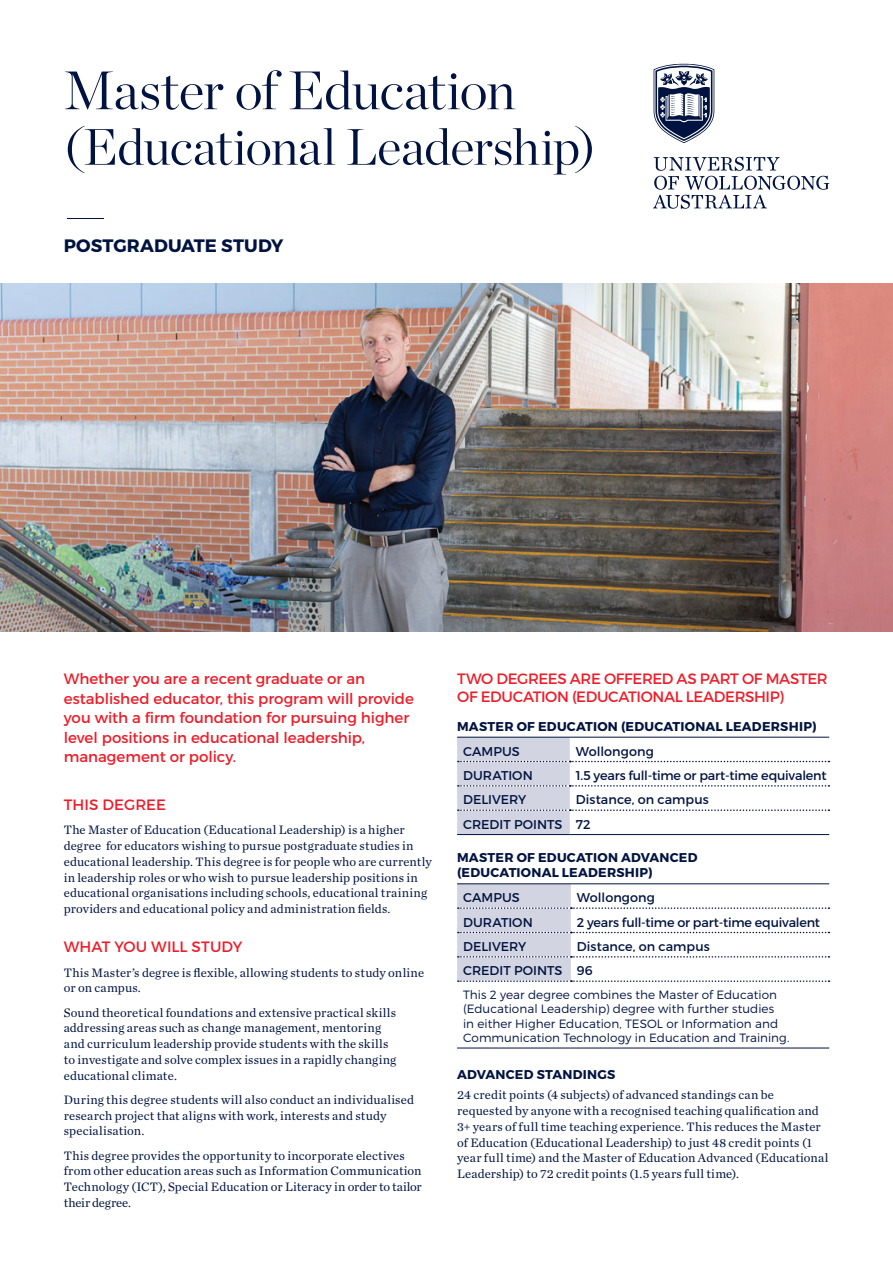
<style>
.page{position:relative;width:893px;height:1263px;background:#fff}
.page>*{position:absolute;margin:0;border:0;box-sizing:border-box;transform-origin:0 0}
.t1{font:300 54px "Chronicle Display";letter-spacing:-.015em;color:#001340}
.t2{font:300 51px "Chronicle Display";letter-spacing:-.015em;color:#001340}
.t3{font:700 18px "Montserrat";color:#001340}
.t4{font:15px/19.5px "Montserrat";letter-spacing:-.005em;color:#ee1c28}
.t5{font:15px/18px "Montserrat";letter-spacing:-.025em;color:#ee1c28}
.t6{font:12.75px/15.8px "Chronicle Text G1";letter-spacing:.01em;color:#001340}
.t7{font:12.75px/24.3px "Montserrat";color:#001340}
.t8{font:700 12.75px/15.8px "Montserrat";letter-spacing:.02em;color:#001340}
.t9{font:12.75px "Montserrat";letter-spacing:-.02em;color:#001340}
.t10{font:300 12px/14.4px "Montserrat";letter-spacing:.005em;color:#001340}
</style>
<div class="page">
<img style="left:0;top:283px;width:893px;height:348px">
<hr style="left:457px;top:834px;width:113px;height:1px;background:#001340">
<hr style="left:570px;top:834px;width:259px;height:1px;background:#001340">
<svg style="left:457px;top:737px;width:372px;height:97px"></svg>
<hr style="left:457px;top:883px;width:114px;height:1px;background:#001340">
<hr style="left:571px;top:883px;width:258px;height:1px;background:#001340">
<hr style="left:457px;top:1048px;width:114px;height:1px;background:#001340">
<hr style="left:571px;top:1048px;width:258px;height:1px;background:#001340">
<svg style="left:457px;top:884px;width:372px;height:98px"></svg>
<svg style="left:653px;top:157px;width:176px;height:52px"></svg>
<svg style="left:654px;top:64px;width:60px;height:79px"></svg>
<h1 class="t1" style="left:64px;top:49px;width:453px">Master of Education</h1>
<h2 class="t2" style="left:64px;top:108px;width:534px">(Educational Leadership)</h2>
<h1 class="t1" style="left:64px;top:172px;width:44px">—</h1>
<h3 class="t3" style="left:64px;top:235px;width:221px">POSTGRADUATE STUDY</h3>
<p class="t4" style="left:64px;top:669px;width:352px">Whether you are a recent graduate or an established educator, this program will provide you with a firm foundation for pursuing higher level positions in educational leadership, management or policy.</p>
<p class="t4" style="left:64px;top:795px;width:104px">THIS DEGREE</p>
<p class="t6" style="left:64px;top:821px;width:370px">The Master of Education (Educational Leadership) is a higher degree for educators wishing to pursue postgraduate studies in educational leadership. This degree is for people who are currently in leadership roles or who wish to pursue leadership positions in educational organisations including schools, educational training providers and educational policy and administration fields.</p>
<p class="t4" style="left:64px;top:937px;width:180px">WHAT YOU WILL STUDY</p>
<p class="t6" style="left:64px;top:964px;width:362px">This Master’s degree is flexible, allowing students to study online or on campus.</p>
<p class="t6" style="left:64px;top:1004px;width:334px">Sound theoretical foundations and extensive practical skills addressing areas such as change management, mentoring and curriculum leadership provide students with the skills to investigate and solve complex issues in a rapidly changing educational climate.</p>
<p class="t6" style="left:64px;top:1091px;width:352px">During this degree students will also conduct an individualised research project that aligns with work, interests and study specialisation.</p>
<p class="t6" style="left:64px;top:1147px;width:360px">This degree provides the opportunity to incorporate electives from other education areas such as Information Communication Technology (ICT), Special Education or Literacy in order to tailor their degree.</p>
<p class="t5" style="left:457px;top:670px;width:372px">TWO DEGREES ARE OFFERED AS PART OF MASTER<br>OF EDUCATION (EDUCATIONAL LEADERSHIP)</p>
<p class="t8" style="left:457px;top:719px;width:361px">MASTER OF EDUCATION (EDUCATIONAL LEADERSHIP)</p>
<p class="t7" style="left:463px;top:739px;width:58px">CAMPUS</p>
<p class="t7" style="left:576px;top:739px;width:80px">Wollongong</p>
<p class="t7" style="left:463px;top:763px;width:71px">DURATION</p>
<p class="t9" style="left:576px;top:767px;width:252px">1.5 years full-time or part-time equivalent</p>
<p class="t7" style="left:463px;top:787px;width:65px">DELIVERY</p>
<p class="t7" style="left:463px;top:787px;width:247px;text-indent:113px">Distance, on campus<br>CREDIT POINTS 72</p>
<p class="t8" style="left:457px;top:849px;width:242px">MASTER OF EDUCATION ADVANCED (EDUCATIONAL LEADERSHIP)</p>
<p class="t7" style="left:463px;top:885px;width:58px">CAMPUS</p>
<p class="t7" style="left:577px;top:885px;width:80px">Wollongong</p>
<p class="t7" style="left:463px;top:910px;width:71px">DURATION</p>
<p class="t9" style="left:577px;top:914px;width:245px">2 years full-time or part-time equivalent</p>
<p class="t7" style="left:463px;top:934px;width:65px">DELIVERY</p>
<p class="t7" style="left:463px;top:934px;width:248px;text-indent:114px">Distance, on campus<br>CREDIT POINTS 96</p>
<p class="t10" style="left:463px;top:987px;width:328px">This 2 year degree combines the Master of Education (Educational Leadership) degree with further studies<br>in either Higher Education, TESOL or Information and Communication Technology in Education and Training.</p>
<p class="t8" style="left:457px;top:1067px;width:160px">ADVANCED STANDINGS</p>
<p class="t6" style="left:457px;top:1086px;width:373px">24 credit points (4 subjects) of advanced standings can be requested by anyone with a recognised teaching qualification and 3+ years of full time teaching experience. This reduces the Master of Education (Educational Leadership) to just 48 credit points (1 year full time) and the Master of Education Advanced (Educational Leadership) to 72 credit points (1.5 years full time).</p>
</div>
